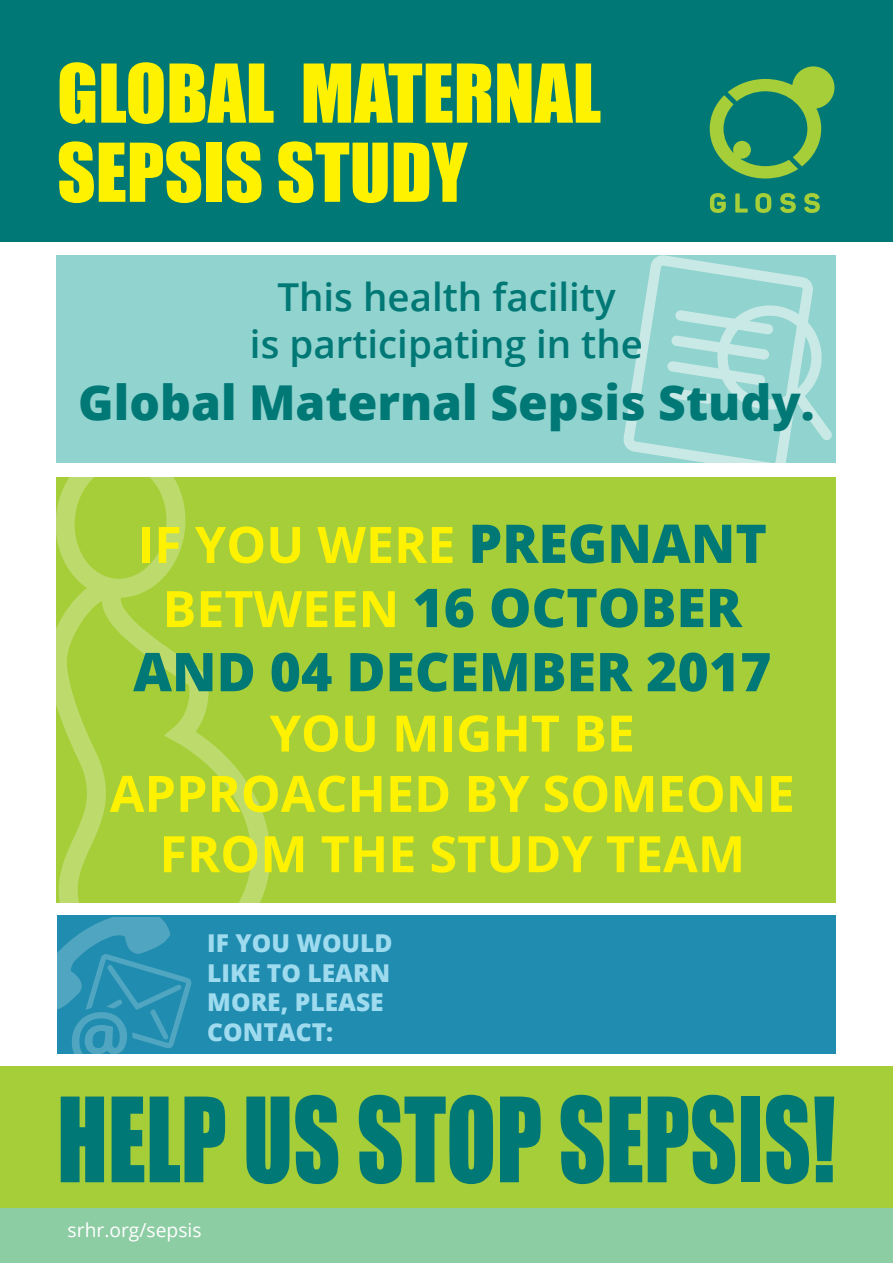
<style>
.page{position:relative;width:893px;height:1263px;background:#fff}
.page>*{position:absolute;margin:0;border:0;box-sizing:border-box;transform-origin:0 0}
.t1{font:108.45px "Impact";color:#007876;scale:.85 1}
.t2{font:74.85px/79.1px "Impact";color:#fff200}
.t3{font:800 53.4px/64.2px "Open Sans";color:#007876;text-align:center}
.t4{font:700 50.25px/60.3px "Open Sans";color:#fff200;text-align:center}
.t5{font:800 48.15px "Open Sans";color:#007876}
.t6{font:600 38.55px/47.1px "Open Sans";color:#007876;text-align:center}
.t7{font:800 24.6px/29.5px "Open Sans";color:#9fdbee}
.t8{font:19.2px "Open Sans";color:#fff}
.s1{font-weight:800;font-size:53.4px;color:#007876}
.s2{font-weight:700;font-size:50.25px;color:#fff200}
</style>
<div class="page">
<div style="left:0;top:1066px;width:893px;height:143px;background:#a6ce39"></div>
<div style="left:0;top:0;width:893px;height:242px;background:#007876"></div>
<div style="left:0;top:1209px;width:893px;height:54px;background:#8dcda4"></div>
<svg style="left:710px;top:66px;width:124px;height:113px"></svg>
<svg style="left:710px;top:193px;width:110px;height:20px"></svg>
<div style="left:57px;top:477px;width:779px;height:426px;background:#a6ce39"></div>
<svg style="left:56px;top:598px;width:214px;height:378px"></svg>
<svg style="left:56px;top:447px;width:133px;height:151px"></svg>
<div style="left:58px;top:915px;width:778px;height:138px;background:#208cb0"></div>
<svg style="left:58px;top:918px;width:133px;height:135px"></svg>
<div style="left:57px;top:255px;width:779px;height:207px;background:#91d3ce"></div>
<svg style="left:623px;top:255px;width:209px;height:207px"></svg>
<h2 class="t2" style="left:57px;top:52px;width:546px">GLOBAL MATERNAL<br>SEPSIS STUDY</h2>
<p class="t6" style="left:250px;top:272px;width:395px">This health facility<br>is participating in the</p>
<p class="t5" style="left:78px;top:366px;width:738px">Global Maternal Sepsis Study.</p>
<p class="t4" style="left:138px;top:513px;width:631px">IF YOU WERE <span class="s1">PREGNANT</span></p>
<p class="t3" style="left:133px;top:573px;width:640px"><span class="s2">BETWEEN</span> 16 OCTOBER<br>AND 04 DECEMBER 2017</p>
<p class="t4" style="left:110px;top:702px;width:686px">YOU MIGHT BE<br>APPROACHED BY SOMEONE<br>FROM THE STUDY TEAM</p>
<p class="t7" style="left:207px;top:927px;width:187px">IF YOU WOULD<br>LIKE TO LEARN<br>MORE, PLEASE<br>CONTACT:</p>
<h1 class="t1" style="left:57px;top:1055px;width:918px">HELP US STOP SEPSIS!</h1>
<p class="t8" style="left:68px;top:1217px;width:135px">srhr.org/sepsis</p>
</div>
